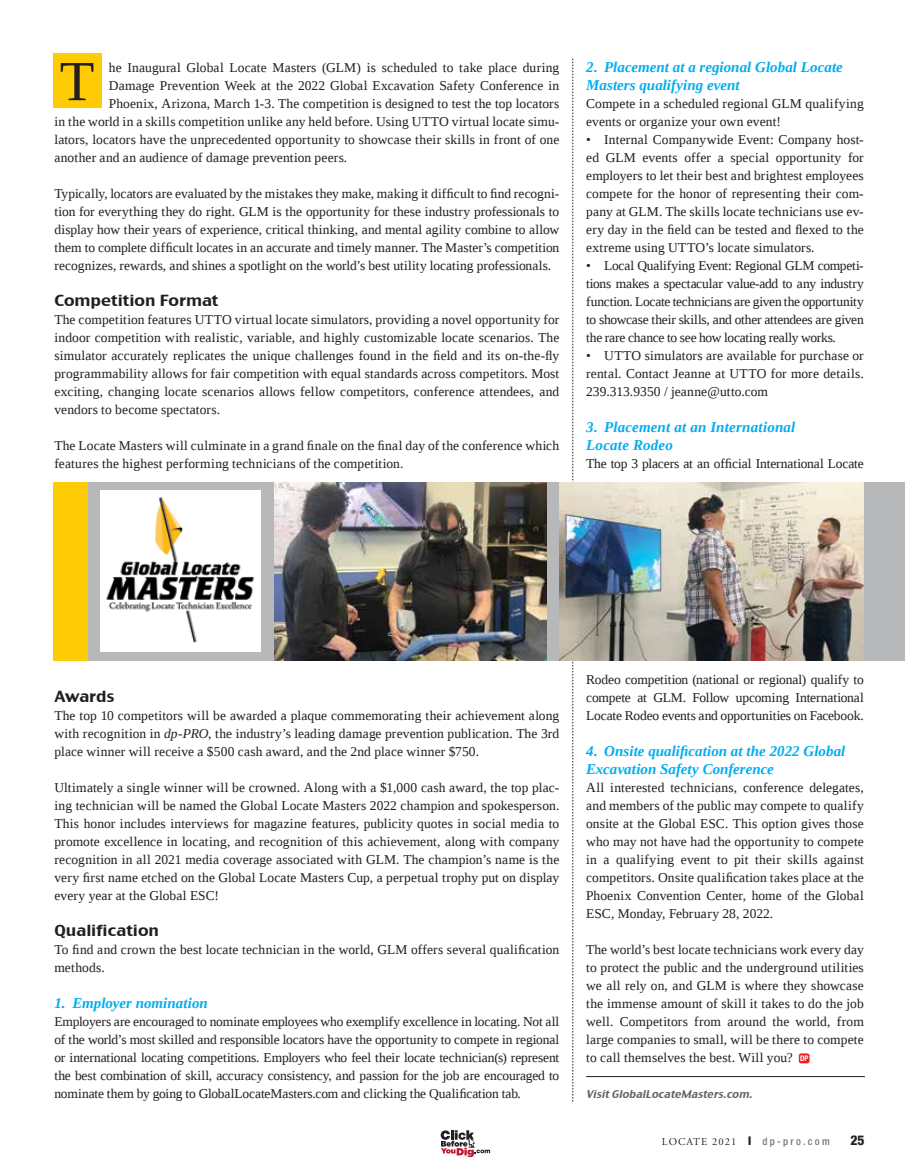
<style>
.page{position:relative;width:905px;height:1175px;background:#fff}
.page>*{position:absolute;margin:0;border:0;box-sizing:border-box;transform-origin:0 0}
.t1{font:56.7px "Liberation Serif";color:#231f20}
.t2{font:italic 700 15px/18px "Liberation Serif";color:#00aeef}
.t3{font:15px "Charcoal CY";color:#231f20;scale:1.1 1}
.t4{font:13.5px/18px "Liberation Serif";letter-spacing:.005em;color:#231f20;text-align:justify}
.t5{font:800 condensed 13.5px "Helvetica Neue";color:#231f20}
.t6{font:italic 10.5px "Charcoal CY";color:#636466}
.t7{font:10.5px "Adobe Garamond Pro";letter-spacing:.1em;color:#231f20}
.t8{font:700 condensed 7.8px "Helvetica Neue";color:#fff}
.s1{font-style:italic}
.s2{font-family:"DIN";font-weight:900;font-size:12px}
.s3{font-family:"Helvetica Neue";font-weight:500;font-stretch:condensed;color:#77787b}
</style>
<div class="page">
<svg style="left:440px;top:1130px;width:50px;height:27px"></svg>
<svg style="left:572px;top:59px;width:1px;height:1042px"></svg>
<hr style="left:586px;top:1076px;width:278px;height:1px;background:#231f20">
<div style="left:798px;top:1053px;width:11px;height:10px;background:#ed1d24;border-radius:2px"></div>
<div style="left:53px;top:482px;width:851px;height:178px;background:#b6b8ba"></div>
<img style="left:274px;top:482px;width:272px;height:178px">
<img style="left:559px;top:482px;width:304px;height:178px">
<div style="left:53px;top:482px;width:35px;height:178px;background:#ffcb05"></div>
<img style="left:100px;top:491px;width:160px;height:160px">
<div style="left:53px;top:53px;width:49px;height:55px;background:#ffcb05"></div>
<p class="t4" style="left:109px;top:58px;width:452px">he Inaugural Global Locate Masters (GLM) is scheduled to take place during</p>
<p class="t4" style="left:109px;top:76px;width:452px">Damage Prevention Week at the 2022 Global Excavation Safety Conference in</p>
<p class="t4" style="left:109px;top:94px;width:452px">Phoenix, Arizona, March 1-3. The competition is designed to test the top locators</p>
<p class="t4" style="left:54px;top:112px;width:506px">in the world in a skills competition unlike any held before. Using UTTO virtual locate simu-</p>
<p class="t4" style="left:54px;top:130px;width:506px">lators, locators have the unprecedented opportunity to showcase their skills in front of one</p>
<p class="t4" style="left:54px;top:148px;width:294px">another and an audience of damage prevention peers.</p>
<p class="t4" style="left:54px;top:184px;width:506px">Typically, locators are evaluated by the mistakes they make, making it difficult to find recogni&shy;tion for everything they do right. GLM is the opportunity for these industry professionals to display how their years of experience, critical thinking, and mental agility combine to allow them to complete difficult locates in an accurate and timely manner. The Master’s competition recognizes, rewards, and shines a spotlight on the world’s best utility locating professionals.</p>
<p class="t3" style="left:54px;top:291px;width:151px">Competition Format</p>
<p class="t4" style="left:54px;top:310px;width:506px">The competition features UTTO virtual locate simulators, providing a novel opportunity for indoor competition with realistic, variable, and highly customizable locate scenarios. The simulator accurately replicates the unique challenges found in the field and its on-the-fly programmability allows for fair competition with equal standards across competitors. Most exciting, changing locate scenarios allows fellow competitors, conference attendees, and vendors to become spectators.</p>
<p class="t4" style="left:54px;top:436px;width:506px">The Locate Masters will culminate in a grand finale on the final day of the conference which features the highest performing technicians of the competition.</p>
<h1 class="t1" style="left:60px;top:45px;width:36px">T</h1>
<p class="t2" style="left:586px;top:58px;width:258px">2. Placement at a regional Global Locate<br>Masters qualifying event</p>
<p class="t4" style="left:586px;top:94px;width:279px">Compete in a scheduled regional GLM qualifying events or organize your own event!</p>
<p class="t4" style="left:586px;top:130px;width:279px">• Internal Companywide Event: Company host&shy;ed GLM events offer a special opportunity for employers to let their best and brightest employees compete for the honor of representing their com&shy;pany at GLM. The skills locate technicians use ev&shy;ery day in the field can be tested and flexed to the extreme using UTTO’s locate simulators.</p>
<p class="t4" style="left:586px;top:256px;width:279px">• Local Qualifying Event: Regional GLM competi&shy;tions makes a spectacular value-add to any industry function. Locate technicians are given the opportunity to showcase their skills, and other attendees are given the rare chance to see how locating really works.</p>
<p class="t4" style="left:586px;top:346px;width:279px">• UTTO simulators are available for purchase or rental. Contact Jeanne at UTTO for more details.<br>239.313.9350 / jeanne@utto.com</p>
<p class="t2" style="left:586px;top:418px;width:211px">3. Placement at an International<br>Locate Rodeo</p>
<p class="t4" style="left:586px;top:454px;width:279px">The top 3 placers at an official International Locate</p>
<p class="t3" style="left:54px;top:687px;width:56px">Awards</p>
<p class="t4" style="left:54px;top:706px;width:506px">The top 10 competitors will be awarded a plaque commemorating their achievement along with recognition in <span class="s1">dp-PRO</span>, the industry’s leading damage prevention publication. The 3rd place winner will receive a $500 cash award, and the 2nd place winner $750.</p>
<p class="t4" style="left:54px;top:778px;width:506px">Ultimately a single winner will be crowned. Along with a $1,000 cash award, the top plac&shy;ing technician will be named the Global Locate Masters 2022 champion and spokesperson.<br>This honor includes interviews for magazine features, publicity quotes in social media to promote excellence in locating, and recognition of this achievement, along with company recognition in all 2021 media coverage associated with GLM. The champion’s name is the very first name etched on the Global Locate Masters Cup, a perpetual trophy put on display every year at the Global ESC!</p>
<p class="t3" style="left:54px;top:921px;width:97px">Qualification</p>
<p class="t4" style="left:54px;top:940px;width:506px">To find and crown the best locate technician in the world, GLM offers several qualification methods.</p>
<p class="t2" style="left:54px;top:994px;width:155px">1. Employer nomination</p>
<p class="t4" style="left:54px;top:1012px;width:506px">Employers are encouraged to nominate employees who exemplify excellence in locating. Not all of the world’s most skilled and responsible locators have the opportunity to compete in regional or international locating competitions. Employers who feel their locate technician(s) represent the best combination of skill, accuracy consistency, and passion for the job are encouraged to nominate them by going to GlobalLocateMasters.com and clicking the Qualification tab.</p>
<p class="t4" style="left:586px;top:670px;width:279px">Rodeo competition (national or regional) qualify to compete at GLM. Follow upcoming International Locate Rodeo events and opportunities on Facebook.</p>
<p class="t2" style="left:586px;top:742px;width:261px">4. Onsite qualification at the 2022 Global<br>Excavation Safety Conference</p>
<p class="t4" style="left:586px;top:778px;width:279px">All interested technicians, conference delegates, and members of the public may compete to qualify onsite at the Global ESC. This option gives those who may not have had the opportunity to compete in a qualifying event to pit their skills against competitors. Onsite qualification takes place at the Phoenix Convention Center, home of the Global ESC, Monday, February 28, 2022.</p>
<p class="t4" style="left:586px;top:940px;width:279px">The world’s best locate technicians work every day to protect the public and the underground utilities we all rely on, and GLM is where they showcase the immense amount of skill it takes to do the job well. Competitors from around the world, from large companies to small, will be there to compete to call themselves the best. Will you?</p>
<p class="t6" style="left:586px;top:1088px;width:170px">VisitGlobalLocateMasters.com.</p>
<p class="t8" style="left:800px;top:1053px;width:10px">DP</p>
<p class="t7" style="left:662px;top:1135px;width:169px">LOCATE 2021 <span class="s2">I</span> <span class="s3">dp-pro.com</span></p>
<p class="t5" style="left:850px;top:1132px;width:16px">25</p>
</div>
